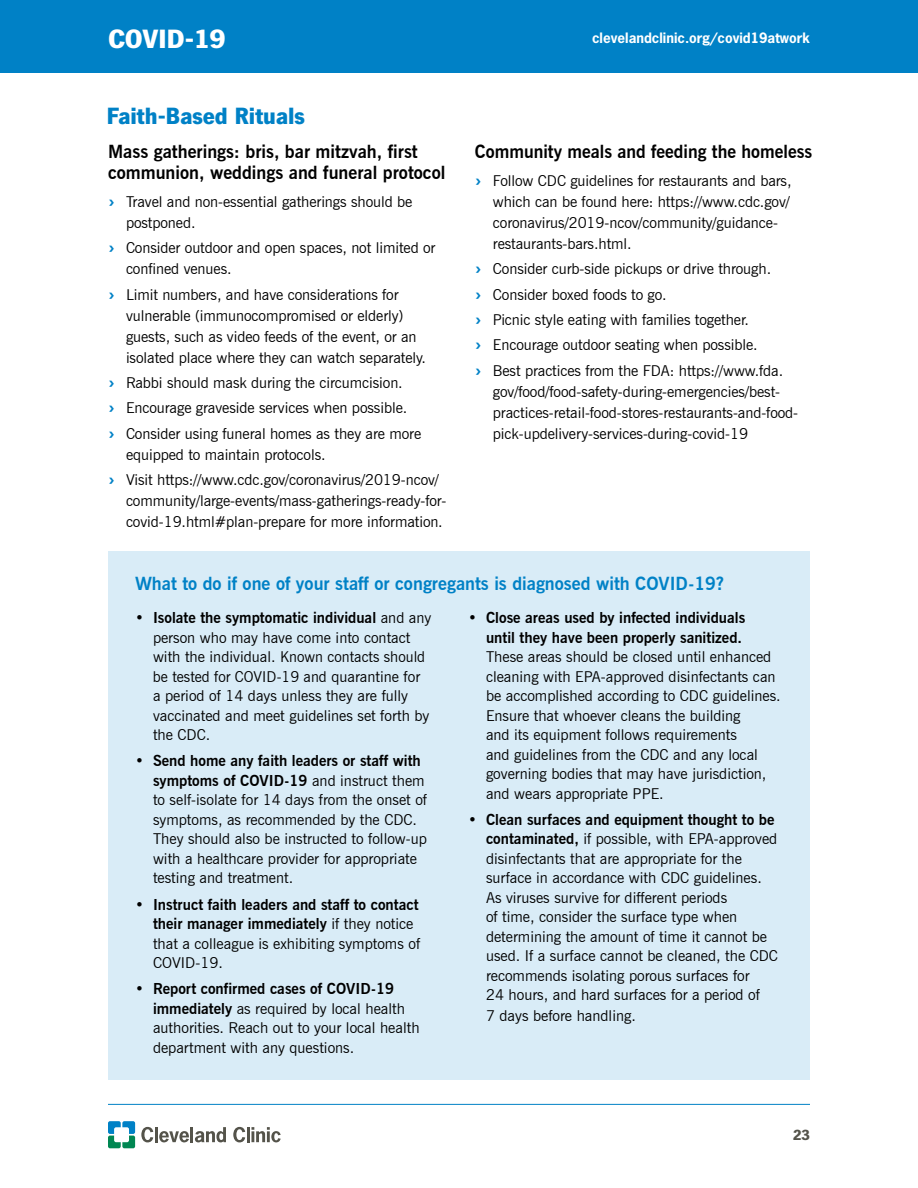
<style>
.page{position:relative;width:918px;height:1188px;background:#fff}
.page>*{position:absolute;margin:0;border:0;box-sizing:border-box;transform-origin:0 0}
.t1{font:900 27px "News Gothic LT Std";color:#fff}
.t2{font:900 24px "News Gothic LT Std";color:#0081c6}
.t3{font:700 18px/21px "News Gothic BT";color:#000}
.t4{font:700 18px "News Gothic BT";color:#0081c6}
.t5{font:15px/19.5px "News Gothic BT";color:#000}
.t6{font:700 15px/19.5px "News Gothic BT";color:#000}
.t7{font:900 15px "News Gothic LT Std";color:#54534a}
.t8{font:700 13.5px "News Gothic Std";color:#fff}
.s1{font-weight:700;font-size:19.8px;color:#0081c6}
.s2{font-weight:700}
.s3{font-weight:400}
</style>
<div class="page">
<hr style="left:108px;top:1104px;width:702px;height:1px;background:#0081c6">
<div style="left:0;top:0;width:918px;height:73px;background:#0081c6"></div>
<svg style="left:141px;top:1127px;width:12px;height:15px"></svg>
<hr style="left:155px;top:1127px;width:3px;height:15px;background:#54534a">
<svg style="left:159px;top:1131px;width:30px;height:11px"></svg>
<hr style="left:190px;top:1127px;width:3px;height:15px;background:#54534a">
<svg style="left:195px;top:1127px;width:31px;height:15px"></svg>
<svg style="left:233px;top:1127px;width:12px;height:15px"></svg>
<hr style="left:247px;top:1127px;width:3px;height:15px;background:#54534a">
<svg style="left:251px;top:1127px;width:30px;height:15px"></svg>
<svg style="left:108px;top:1121px;width:27px;height:27px"></svg>
<div style="left:108px;top:552px;width:702px;height:528px;background:#d9ecf7"></div>
<h1 class="t1" style="left:108px;top:23px;width:119px">COVID-19</h1>
<p class="t8" style="left:592px;top:29px;width:219px">clevelandclinic.org/covid19atwork</p>
<h2 class="t2" style="left:107px;top:103px;width:199px">Faith-Based Rituals</h2>
<p class="t3" style="left:108px;top:141px;width:339px">Mass gatherings: bris, bar mitzvah, first communion, weddings and funeral protocol</p>
<p class="t5" style="left:126px;top:191px;width:288px;line-height:21px;text-indent:-18px"><span class="s1">›</span> Travel and non-essential gatherings should be postponed.</p>
<p class="t5" style="left:126px;top:238px;width:311px;line-height:21px;text-indent:-18px"><span class="s1">›</span> Consider outdoor and open spaces, not limited or confined venues.</p>
<p class="t5" style="left:126px;top:284px;width:301px;line-height:21px;text-indent:-18px"><span class="s1">›</span> Limit numbers, and have considerations for vulnerable (immunocompromised or elderly) guests, such as video feeds of the event, or an isolated place where they can watch separately.</p>
<p class="t5" style="left:108px;top:370px;width:315px;line-height:25.3px"><span class="s1">›</span> Rabbi should mask during the circumcision.<br><span class="s1">›</span> Encourage graveside services when possible.<br><span class="s1">›</span> Consider using funeral homes as they are more</p>
<p class="t5" style="left:108px;top:442px;width:333px;line-height:25.3px;text-indent:18px">equipped to maintain protocols.<br><span class="s1">›</span> Visit https://www.cdc.gov/coronavirus/2019-ncov/</p>
<p class="t5" style="left:126px;top:490px;width:322px;line-height:21px">community/large-events/mass-gatherings-ready-for&shy;covid-19.html#plan-prepare for more information.</p>
<p class="t3" style="left:475px;top:141px;width:339px">Community meals and feeding the homeless</p>
<p class="t5" style="left:493px;top:170px;width:300px;line-height:21px;text-indent:-18px"><span class="s1">›</span> Follow CDC guidelines for restaurants and bars, which can be found here: https://www.cdc.gov/ coronavirus/2019-ncov/community/guidance&shy;restaurants-bars.html.</p>
<p class="t5" style="left:475px;top:256px;width:310px;line-height:25.3px"><span class="s1">›</span> Consider curb-side pickups or drive through.<br><span class="s1">›</span> Consider boxed foods to go.<br><span class="s1">›</span> Picnic style eating with families together.<br><span class="s1">›</span> Encourage outdoor seating when possible.<br><span class="s1">›</span> Best practices from the FDA: https://www.fda.</p>
<p class="t5" style="left:493px;top:381px;width:307px;line-height:21px">gov/food/food-safety-during-emergencies/best&shy;practices-retail-food-stores-restaurants-and-food&shy;pick-updelivery-services-during-covid-19</p>
<p class="t4" style="left:135px;top:573px;width:591px">What to do if one of your staff or congregants is diagnosed with COVID-19?</p>
<p class="t5" style="left:153px;top:608px;width:280px;text-indent:-18px">• <span class="s2">Isolate the symptomatic individual</span> and any person who may have come into contact with the individual. Known contacts should be tested for COVID-19 and quarantine for a period of 14 days unless they are fully vaccinated and meet guidelines set forth by the CDC.</p>
<p class="t5" style="left:153px;top:751px;width:276px;text-indent:-18px">• <span class="s2">Send home any faith leaders or staff with symptoms of COVID-19</span> and instruct them to self-isolate for 14 days from the onset of symptoms, as recommended by the CDC.<br>They should also be instructed to follow-up with a healthcare provider for appropriate testing and treatment.</p>
<p class="t6" style="left:153px;top:894px;width:269px;text-indent:-18px"><span class="s3">•</span> Instruct faith leaders and staff to contact their manager immediately <span class="s3">if they notice that a colleague is exhibiting symptoms of COVID-19.</span></p>
<p class="t5" style="left:153px;top:979px;width:268px;text-indent:-18px">• <span class="s2">Report confirmed cases of COVID-19 immediately</span> as required by local health authorities. Reach out to your local health department with any questions.</p>
<p class="t6" style="left:468px;top:608px;width:279px;text-align:right"><span class="s3">•</span> Close areas used by infected individuals until they have been properly sanitized.</p>
<p class="t5" style="left:486px;top:647px;width:296px">These areas should be closed until enhanced cleaning with EPA-approved disinfectants can be accomplished according to CDC guidelines.<br>Ensure that whoever cleans the building<br>and its equipment follows requirements<br>and guidelines from the CDC and any local governing bodies that may have jurisdiction, and wears appropriate PPE.</p>
<p class="t5" style="left:486px;top:810px;width:294px;text-indent:-18px">• <span class="s2">Clean surfaces and equipment thought to be contaminated,</span> if possible, with EPA-approved disinfectants that are appropriate for the surface in accordance with CDC guidelines.<br>As viruses survive for different periods<br>of time, consider the surface type when determining the amount of time it cannot be used. If a surface cannot be cleaned, the CDC recommends isolating porous surfaces for<br>24 hours, and hard surfaces for a period of</p>
<p class="t5" style="left:486px;top:1006px;width:151px">7 days before handling.</p>
<p class="t7" style="left:793px;top:1126px;width:18px">23</p>
</div>
